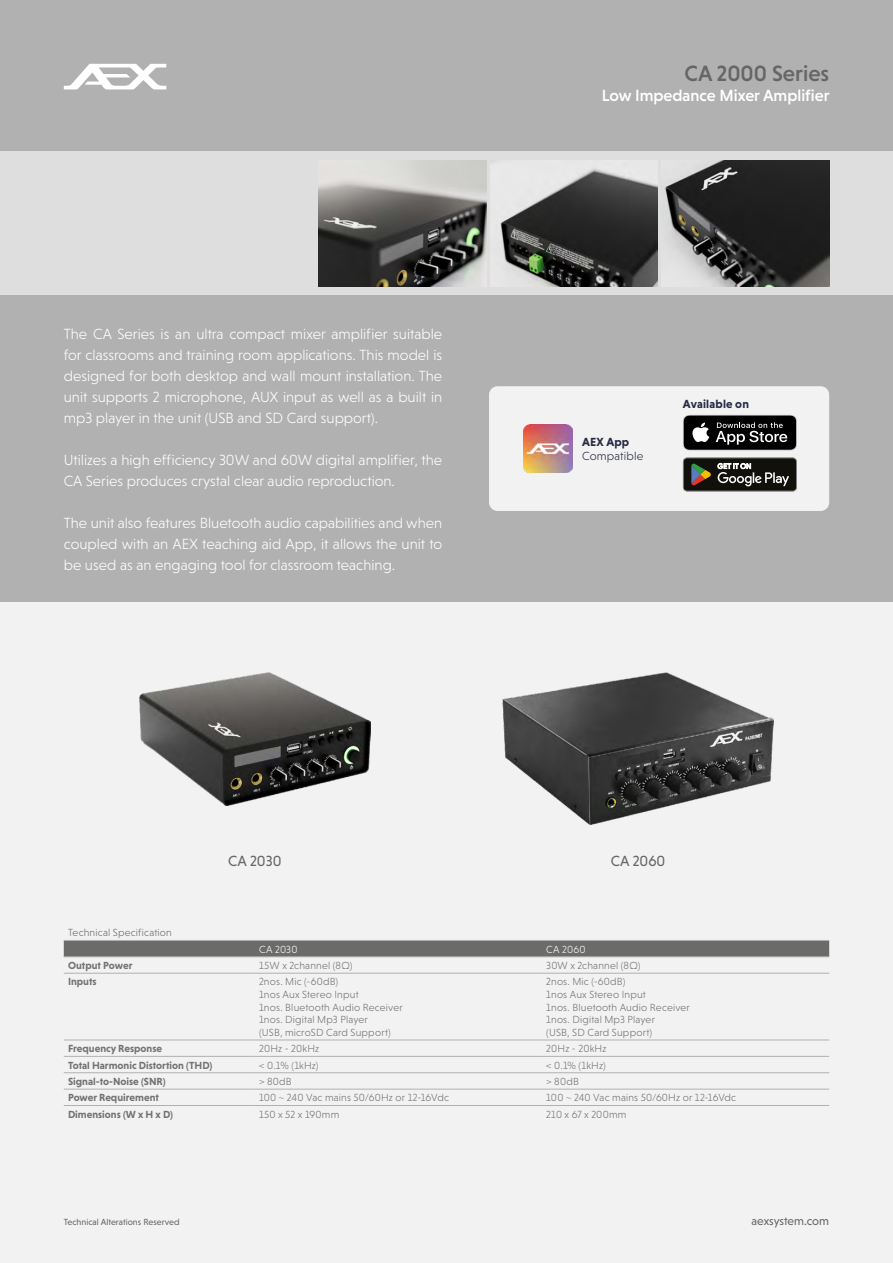
<style>
.page{position:relative;width:893px;height:1263px;background:#fff}
.page>*{position:absolute;margin:0;border:0;box-sizing:border-box;transform-origin:0 0}
.t1{font:500 22.5px "Niveau Grotesk";color:#666}
.t2{font:500 16.5px "Niveau Grotesk";color:#fff}
.t3{font:300 15px/21px "Niveau Grotesk";color:#fff;text-align:justify}
.t4{font:15px "Niveau Grotesk";color:#666}
.t5{font:700 12px "Niveau Grotesk";letter-spacing:.015em;color:#262b43}
.t6{font:12px "Niveau Grotesk";letter-spacing:-.005em;color:#666}
.t7{font:300 12px "Niveau Grotesk";letter-spacing:.015em;color:#262b43}
.t8{font:300 10.5px/12.6px "Niveau Grotesk";letter-spacing:.015em;color:#747274}
.t9{font:700 10.5px "Niveau Grotesk";color:#747274}
.t10{font:300 10.5px "Niveau Grotesk";letter-spacing:.02em;color:#6b6b6a}
.t11{font:300 10.5px "Niveau Grotesk";letter-spacing:.02em;color:#fff}
.t12{font:9px "Niveau Grotesk";color:#666}
.t13{font:7.05px "Product Sans";letter-spacing:.02em;color:#fff}
</style>
<div class="page">
<div style="left:0;top:150px;width:893px;height:146px;background:#dedede"></div>
<div style="left:0;top:0;width:893px;height:150px;background:#b2b1b1"></div>
<div style="left:0;top:572px;width:893px;height:691px;background:#f2f2f2"></div>
<div style="left:0;top:295px;width:893px;height:307px;background:#b2b1b1"></div>
<svg style="left:64px;top:64px;width:102px;height:25px"></svg>
<img style="left:490px;top:161px;width:168px;height:125px">
<img style="left:665px;top:161px;width:164px;height:125px">
<img style="left:319px;top:161px;width:167px;height:125px">
<div style="left:489px;top:386px;width:340px;height:125px;background:#f2f2f2;border-radius:9px"></div>
<img style="left:524px;top:424px;width:48px;height:49px">
<svg style="left:683px;top:415px;width:114px;height:35px;background:#303030"></svg>
<svg style="left:683px;top:458px;width:114px;height:33px;background:#322f28"></svg>
<img style="left:139px;top:673px;width:231px;height:132px">
<img style="left:502px;top:673px;width:272px;height:152px">
<div style="left:64px;top:941px;width:765px;height:15px;background:#6b6b6a"></div>
<hr style="left:64px;top:973px;width:191px;height:1px;background:#b2b1b1">
<hr style="left:255px;top:973px;width:287px;height:1px;background:#b2b1b1">
<hr style="left:542px;top:973px;width:287px;height:1px;background:#b2b1b1">
<hr style="left:64px;top:1039px;width:191px;height:1px;background:#b2b1b1">
<hr style="left:255px;top:1039px;width:287px;height:1px;background:#b2b1b1">
<hr style="left:542px;top:1039px;width:287px;height:1px;background:#b2b1b1">
<hr style="left:64px;top:1056px;width:191px;height:1px;background:#b2b1b1">
<hr style="left:255px;top:1056px;width:287px;height:1px;background:#b2b1b1">
<hr style="left:542px;top:1056px;width:287px;height:1px;background:#b2b1b1">
<hr style="left:64px;top:1072px;width:191px;height:1px;background:#b2b1b1">
<hr style="left:255px;top:1072px;width:287px;height:1px;background:#b2b1b1">
<hr style="left:542px;top:1072px;width:287px;height:1px;background:#b2b1b1">
<hr style="left:64px;top:1089px;width:191px;height:1px;background:#b2b1b1">
<hr style="left:255px;top:1089px;width:287px;height:1px;background:#b2b1b1">
<hr style="left:542px;top:1089px;width:287px;height:1px;background:#b2b1b1">
<hr style="left:64px;top:1105px;width:191px;height:1px;background:#b2b1b1">
<hr style="left:255px;top:1105px;width:287px;height:1px;background:#b2b1b1">
<hr style="left:542px;top:1105px;width:287px;height:1px;background:#b2b1b1">
<hr style="left:64px;top:956px;width:191px;height:1px;background:#b2b1b1">
<hr style="left:255px;top:956px;width:287px;height:1px;background:#b2b1b1">
<hr style="left:542px;top:956px;width:287px;height:1px;background:#b2b1b1">
<hr style="left:64px;top:940px;width:191px;height:1px;background:#b2b1b1">
<hr style="left:255px;top:940px;width:287px;height:1px;background:#b2b1b1">
<hr style="left:542px;top:940px;width:287px;height:1px;background:#b2b1b1">
<p class="t3" style="left:64px;top:323px;width:380px">The CA Series is an ultra compact mixer amplifier suitable for classrooms and training room applications. This model is designed for both desktop and wall mount installation. The unit supports 2 microphone, AUX input as well as a built in mp3 player in the unit (USB and SD Card support).</p>
<p class="t3" style="left:64px;top:449px;width:380px">Utilizes a high efficiency 30W and 60W digital amplifier, the<br>CA Series produces crystal clear audio reproduction.</p>
<p class="t3" style="left:64px;top:512px;width:380px">The unit also features Bluetooth audio capabilities and when coupled with an AEX teaching aid App, it allows the unit to be used as an engaging tool for classroom teaching.</p>
<h1 class="t1" style="left:684px;top:60px;width:146px">CA 2000 Series</h1>
<p class="t2" style="left:602px;top:86px;width:229px">Low Impedance Mixer Amplifier</p>
<p class="t5" style="left:582px;top:435px;width:49px">AEX App</p>
<p class="t7" style="left:582px;top:449px;width:63px">Compatible</p>
<p class="t5" style="left:683px;top:397px;width:68px">Available on</p>
<p class="t13" style="left:718px;top:461px;width:35px">GET IT ON</p>
<p class="t10" style="left:68px;top:927px;width:105px">Technical Specification</p>
<p class="t4" style="left:228px;top:852px;width:55px">CA 2030</p>
<p class="t4" style="left:611px;top:852px;width:56px">CA 2060</p>
<p class="t11" style="left:259px;top:943px;width:40px">CA 2030</p>
<p class="t11" style="left:546px;top:943px;width:41px">CA 2060</p>
<p class="t9" style="left:68px;top:959px;width:66px">Output Power</p>
<p class="t8" style="left:259px;top:959px;width:95px">15W x 2channel (8Ω)</p>
<p class="t8" style="left:546px;top:959px;width:96px">30W x 2channel (8Ω)</p>
<p class="t9" style="left:68px;top:976px;width:30px">Inputs</p>
<p class="t8" style="left:259px;top:975px;width:145px">2nos. Mic (-60dB)<br>1nos Aux Stereo Input<br>1nos. Bluetooth Audio Receiver<br>1nos. Digital Mp3 Player<br>(USB, microSD Card Support)</p>
<p class="t8" style="left:546px;top:975px;width:145px">2nos. Mic (-60dB)<br>1nos Aux Stereo Input<br>1nos. Bluetooth Audio Receiver<br>1nos. Digital Mp3 Player<br>(USB, SD Card Support)</p>
<p class="t9" style="left:68px;top:1042px;width:96px">Frequency Response</p>
<p class="t8" style="left:259px;top:1042px;width:62px">20Hz - 20kHz</p>
<p class="t8" style="left:546px;top:1042px;width:62px">20Hz - 20kHz</p>
<p class="t9" style="left:68px;top:1059px;width:146px">Total Harmonic Distortion (THD)</p>
<p class="t8" style="left:259px;top:1058px;width:61px">&lt; 0.1% (1kHz)</p>
<p class="t8" style="left:546px;top:1058px;width:61px">&lt; 0.1% (1kHz)</p>
<p class="t9" style="left:68px;top:1075px;width:99px">Signal-to-Noise (SNR)</p>
<p class="t8" style="left:259px;top:1075px;width:34px">&gt; 80dB</p>
<p class="t8" style="left:546px;top:1075px;width:34px">&gt; 80dB</p>
<p class="t9" style="left:68px;top:1092px;width:92px">Power Requirement</p>
<p class="t8" style="left:259px;top:1091px;width:191px">100 ~ 240 Vac mains 50/60Hz or 12-16Vdc</p>
<p class="t8" style="left:546px;top:1091px;width:191px">100 ~ 240 Vac mains 50/60Hz or 12-16Vdc</p>
<p class="t9" style="left:68px;top:1108px;width:106px">Dimensions (W x H x D)</p>
<p class="t8" style="left:259px;top:1108px;width:82px">150 x 52 x 190mm</p>
<p class="t8" style="left:546px;top:1108px;width:82px">210 x 67 x 200mm</p>
<p class="t12" style="left:64px;top:1217px;width:117px">Technical Alterations Reserved</p>
<p class="t6" style="left:752px;top:1214px;width:79px">aexsystem.com</p>
</div>
